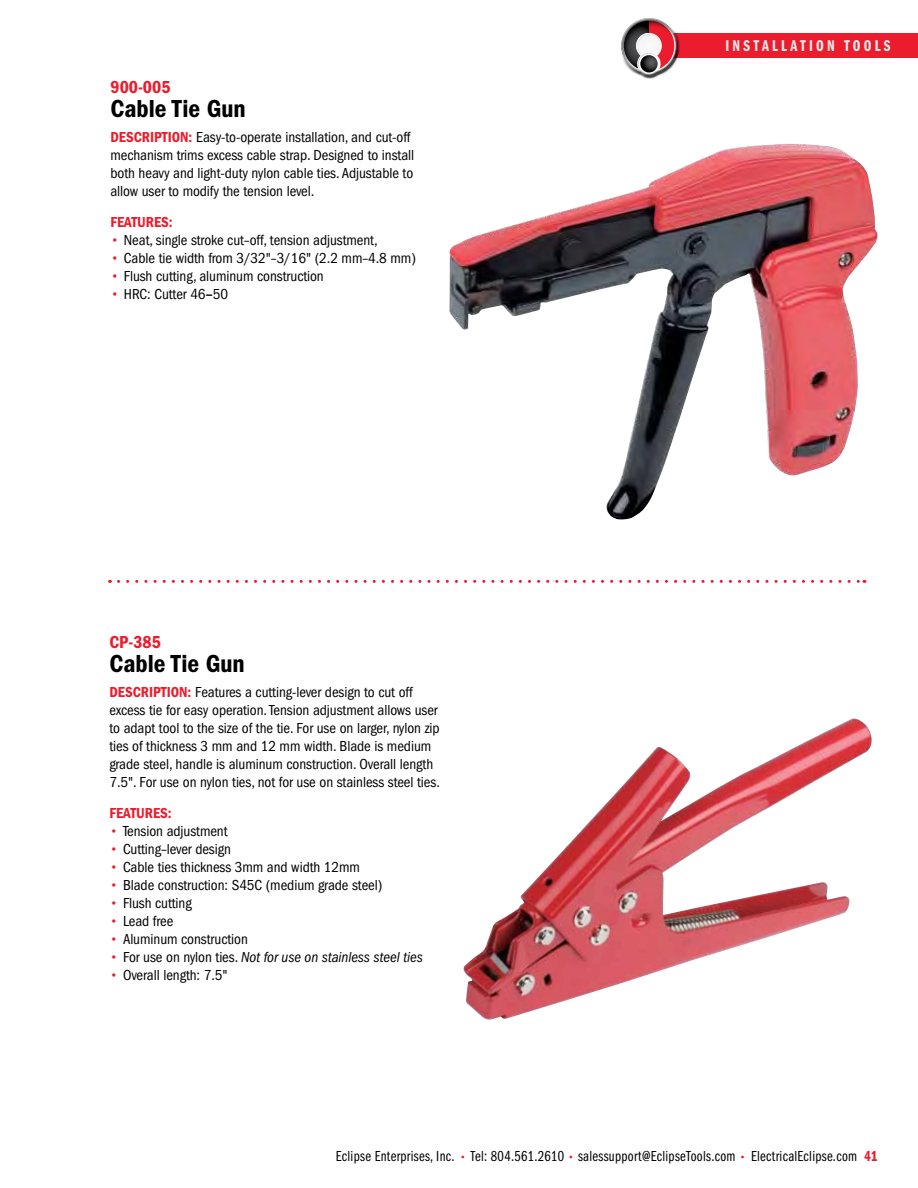
<style>
.page{position:relative;width:918px;height:1188px;background:#fff}
.page>*{position:absolute;margin:0;border:0;box-sizing:border-box;transform-origin:0 0}
.t1{font:25.5px "ITC Franklin Gothic Std Dm Cd";color:#000}
.t2{font:18px "ITC Franklin Gothic Std Dm Cd";color:#eb1c2d}
.t3{font:16.2px "ITC Franklin Gothic Std Dm Cp";letter-spacing:.2em;color:#e6e7e8}
.t4{font:condensed 15px/18px "ITC Franklin Gothic Std";letter-spacing:-.005em;color:#000}
.t5{font:15px "ITC Franklin Gothic Std Bk Cp";letter-spacing:.02em;color:#000}
.t6{font:italic condensed 15px "ITC Franklin Gothic Std";letter-spacing:-.005em;color:#000}
.t7{font:15px "ITC Franklin Gothic Std Dm Cd";color:#eb1c2d}
.s1{font-family:"ITC Franklin Gothic Std Dm Cd";font-stretch:normal;color:#eb1c2d}
.s2{font-weight:500;font-stretch:normal;color:#eb1c2d}
.s3{font-weight:500;font-stretch:normal}
.s4{font-weight:500;font-style:normal;font-stretch:normal;color:#eb1c2d}
.s5{font-style:normal}
.s6{font-family:"ITC Franklin Gothic Std";font-weight:500;font-size:12px;color:#eb1c2d}
.s7{font-family:"ITC Franklin Gothic Std Dm Cp";color:#eb1c2d}
</style>
<div class="page">
<div style="left:643px;top:33px;width:275px;height:24px;background:#eb1c2d"></div>
<div style="left:609px;top:6px;width:76px;height:84px;background:#fff"></div>
<div style="left:619px;top:16px;width:57px;height:43px;background:#fff;opacity:.75"></div>
<div style="left:622px;top:27px;width:58px;height:51px;background:#000;opacity:.75"></div>
<img style="left:463px;top:719px;width:409px;height:301px">
<svg style="left:118px;top:580px;width:747px;height:3px"></svg>
<img style="left:449px;top:144px;width:391px;height:376px">
<p class="t2" style="left:110px;top:77px;width:62px">900-005</p>
<h1 class="t1" style="left:110px;top:94px;width:137px">Cable Tie Gun</h1>
<p class="t4" style="left:110px;top:128px;width:305px"><span class="s1">DESCRIPTION:</span> Easy-to-operate installation, and cut-off mechanism trims excess cable strap. Designed to install both heavy and light-duty nylon cable ties. Adjustable to allow user to modify the tension level.</p>
<p class="t7" style="left:110px;top:214px;width:64px">FEATURES:</p>
<p class="t4" style="left:110px;top:231px;width:269px"><span class="s2">•</span> Neat, single stroke cut–off, tension adjustment,</p>
<p class="t4" style="left:110px;top:249px;width:307px"><span class="s2">•</span> Cable tie width from 3/32"–3/16" (2.2 mm–4.8 mm)</p>
<p class="t4" style="left:110px;top:267px;width:215px"><span class="s2">•</span> Flush cutting, aluminum construction</p>
<p class="t4" style="left:110px;top:285px;width:119px"><span class="s2">•</span> HRC: Cutter 46<span class="s3">–</span>50</p>
<p class="t2" style="left:110px;top:632px;width:53px">CP-385</p>
<h1 class="t1" style="left:110px;top:649px;width:137px">Cable Tie Gun</h1>
<p class="t4" style="left:109px;top:683px;width:332px"><span class="s1">DESCRIPTION:</span> Features a cutting-lever design to cut off excess tie for easy operation. Tension adjustment allows user to adapt tool to the size of the tie. For use on larger, nylon zip ties of thickness 3 mm and 12 mm width. Blade is medium grade steel, handle is aluminum construction. Overall length 7.5". For use on nylon ties, not for use on stainless steel ties.</p>
<p class="t7" style="left:110px;top:805px;width:64px">FEATURES:</p>
<p class="t4" style="left:110px;top:822px;width:120px"><span class="s2">•</span> Tension adjustment</p>
<p class="t4" style="left:110px;top:840px;width:123px"><span class="s2">•</span> Cutting–lever design</p>
<p class="t4" style="left:110px;top:858px;width:252px"><span class="s2">•</span> Cable ties thickness 3mm and width 12mm</p>
<p class="t4" style="left:110px;top:876px;width:274px"><span class="s2">•</span> Blade construction: S45C (medium grade steel)</p>
<p class="t4" style="left:110px;top:894px;width:84px"><span class="s2">•</span> Flush cutting</p>
<p class="t4" style="left:110px;top:912px;width:65px"><span class="s2">•</span> Lead free</p>
<p class="t4" style="left:110px;top:930px;width:140px"><span class="s2">•</span> Aluminum construction</p>
<p class="t6" style="left:110px;top:949px;width:315px"><span class="s4">•</span> <span class="s5">For use on nylon ties.</span> Not for use on stainless steel ties</p>
<p class="t4" style="left:110px;top:966px;width:120px"><span class="s2">•</span> Overall length: 7.5"</p>
<p class="t3" style="left:725px;top:37px;width:111px">INSTALLATION</p>
<p class="t3" style="left:801px;top:37px;width:91px">HANDTOOLS</p>
<p class="t5" style="left:336px;top:1148px;width:543px">Eclipse Enterprises, Inc. <span class="s6">•</span> Tel: 804.561.2610 <span class="s6">•</span> salessupport@EclipseTools.com <span class="s6">•</span> ElectricalEclipse.com <span class="s7">41</span></p>
</div>
